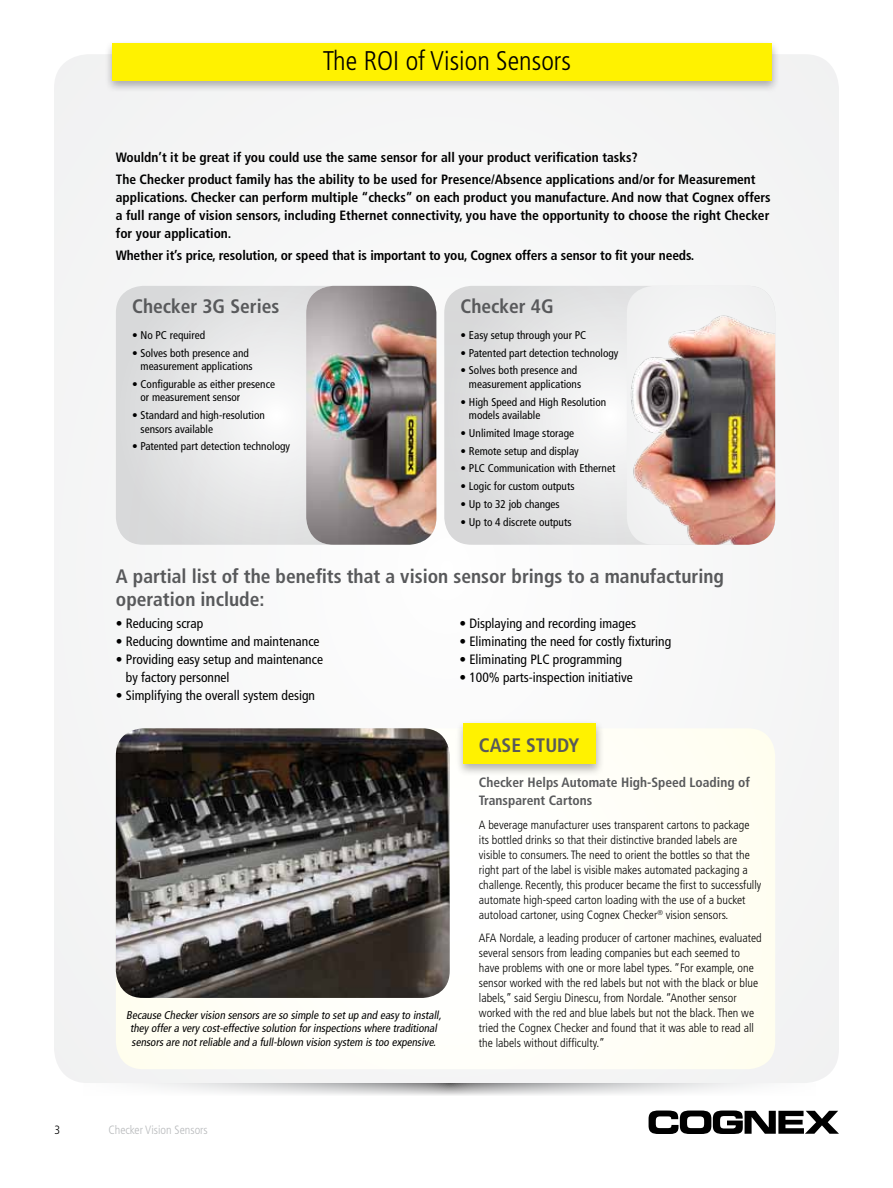
<style>
.page{position:relative;width:893px;height:1188px;background:#fff}
.page>*{position:absolute;margin:0;border:0;box-sizing:border-box;transform-origin:0 0}
.t1{font:300 condensed 27px "Frutiger LT Std";color:#000}
.t2{font:700 condensed 19.5px/22.5px "Frutiger";color:#58595b}
.t3{font:700 condensed 13.5px/18px "Frutiger";color:#000}
.t4{font:condensed 13.5px/18px "Frutiger LT Std";color:#000}
.t5{font:700 condensed 13.5px/18px "Frutiger";color:#58595b}
.t6{font:300 condensed 12px/15px "Frutiger LT Std";color:#000}
.t7{font:300 condensed 12px "Frutiger LT Std";color:#b8babc}
.t8{font:condensed 11.25px/13.5px "Frutiger LT Std";color:#000}
.t9{font:italic condensed 11.25px/13.5px "Frutiger LT Std";color:#000;text-align:center}
</style>
<div class="page">
<div style="left:54px;top:54px;width:785px;height:1029px;background:#f6f7f6;border-radius:34px"></div>
<div style="left:104px;top:39px;width:676px;height:54px;background:#000;opacity:.3"></div>
<div style="left:113px;top:43px;width:659px;height:38px;background:#fff200"></div>
<svg style="left:649px;top:1111px;width:190px;height:23px"></svg>
<svg style="left:116px;top:286px;width:320px;height:259px"></svg>
<svg style="left:444px;top:286px;width:331px;height:259px"></svg>
<svg style="left:627px;top:286px;width:148px;height:23px"></svg>
<img style="left:627px;top:309px;width:148px;height:236px">
<img style="left:116px;top:728px;width:334px;height:270px">
<div style="left:455px;top:720px;width:149px;height:57px;background:#000;opacity:.3"></div>
<div style="left:463px;top:724px;width:133px;height:40px;background:#fff200"></div>
<img style="left:306px;top:286px;width:130px;height:259px">
<svg style="left:143px;top:1083px;width:615px;height:12px"></svg>
<h1 class="t1" style="left:323px;top:46px;width:250px">The ROI of Vision Sensors</h1>
<p class="t3" style="left:116px;top:146px;width:641px;line-height:22.2px">Wouldn’t it be great if you could use the same sensor for all your product verification tasks?<br>The Checker product family has the ability to be used for Presence/Absence applications and/or for Measurement</p>
<p class="t3" style="left:116px;top:188px;width:656px;text-align:justify">applications. Checker can perform multiple “checks” on each product you manufacture. And now that Cognex offers a full range of vision sensors, including Ethernet connectivity, you have the opportunity to choose the right Checker for your application.</p>
<p class="t3" style="left:116px;top:246px;width:580px">Whether it’s price, resolution, or speed that is important to you, Cognex offers a sensor to fit your needs.</p>
<h2 class="t2" style="left:132px;top:295px;width:149px">Checker 3G Series</h2>
<p class="t8" style="left:132px;top:328px;width:74px">• No PC required</p>
<p class="t8" style="left:141px;top:346px;width:114px;text-indent:-8px">• Solves both presence and measurement applications</p>
<p class="t8" style="left:141px;top:377px;width:136px;text-indent:-8px">• Configurable as either presence or measurement sensor</p>
<p class="t8" style="left:141px;top:409px;width:126px;text-indent:-8px">• Standard and high-resolution sensors available</p>
<p class="t8" style="left:132px;top:440px;width:159px">• Patented part detection technology</p>
<h2 class="t2" style="left:461px;top:295px;width:95px">Checker 4G</h2>
<p class="t8" style="left:461px;top:328px;width:127px">• Easy setup through your PC</p>
<p class="t8" style="left:461px;top:346px;width:159px">• Patented part detection technology</p>
<p class="t8" style="left:469px;top:364px;width:114px;text-indent:-8px">• Solves both presence and measurement applications</p>
<p class="t8" style="left:469px;top:395px;width:139px;text-indent:-8px">• High Speed and High Resolution models available</p>
<p class="t8" style="left:461px;top:426px;width:115px">• Unlimited Image storage</p>
<p class="t8" style="left:461px;top:444px;width:120px">• Remote setup and display</p>
<p class="t8" style="left:461px;top:462px;width:156px">• PLC Communication with Ethernet</p>
<p class="t8" style="left:461px;top:480px;width:115px">• Logic for custom outputs</p>
<p class="t8" style="left:461px;top:497px;width:101px">• Up to 32 job changes</p>
<p class="t8" style="left:461px;top:515px;width:112px">• Up to 4 discrete outputs</p>
<h2 class="t2" style="left:116px;top:565px;width:610px">A partial list of the benefits that a vision sensor brings to a manufacturing operation include:</h2>
<p class="t4" style="left:116px;top:615px;width:89px">• Reducing scrap</p>
<p class="t4" style="left:116px;top:633px;width:205px">• Reducing downtime and maintenance</p>
<p class="t4" style="left:126px;top:651px;width:199px;text-indent:-10px">• Providing easy setup and maintenance by factory personnel</p>
<p class="t4" style="left:116px;top:687px;width:201px">• Simplifying the overall system design</p>
<p class="t9" style="left:126px;top:1008px;width:319px">Because Checkervision sensors are so simple to setup and easy to install, they offera very cost-effective solution forinspections where traditional sensors are notreliable and a full-blown vision system is too expensive.</p>
<p class="t4" style="left:459px;top:615px;width:178px">• Displaying and recording images</p>
<p class="t4" style="left:459px;top:633px;width:213px">• Eliminating the need for costly fixturing</p>
<p class="t4" style="left:459px;top:651px;width:164px">• Eliminating PLC programming</p>
<p class="t4" style="left:459px;top:669px;width:175px">• 100% parts-inspection initiative</p>
<h2 class="t2" style="left:479px;top:734px;width:102px">CASE STUDY</h2>
<p class="t5" style="left:479px;top:774px;width:272px">Checker Helps Automate High-Speed Loading of<br>Transparent Cartons</p>
<p class="t6" style="left:479px;top:817px;width:284px">A beverage manufacturer uses transparent cartons to package its bottled drinks so that their distinctive branded labels are visible to consumers. The need to orient the bottles so that the right part of the label is visible makes automated packaging a challenge. Recently, this producer became the first to successfully automate high-speed carton loading with the use of a bucket autoload cartoner, using Cognex Checker<sup>®</sup> vision sensors.</p>
<p class="t6" style="left:479px;top:931px;width:284px">AFA Nordale, a leading producer of cartoner machines, evaluated several sensors from leading companies but each seemed to have problems with one or more label types. “For example, one sensor worked with the red labels but not with the black or blue labels,” said Sergiu Dinescu, from Nordale. “Another sensor worked with the red and blue labels but not the black. Then we tried the Cognex Checker and found that it was able to read all the labels without difficulty.”</p>
<p class="t6" style="left:54px;top:1122px;width:7px">3</p>
<p class="t7" style="left:108px;top:1123px;width:101px">Checker Vision Sensors</p>
</div>
